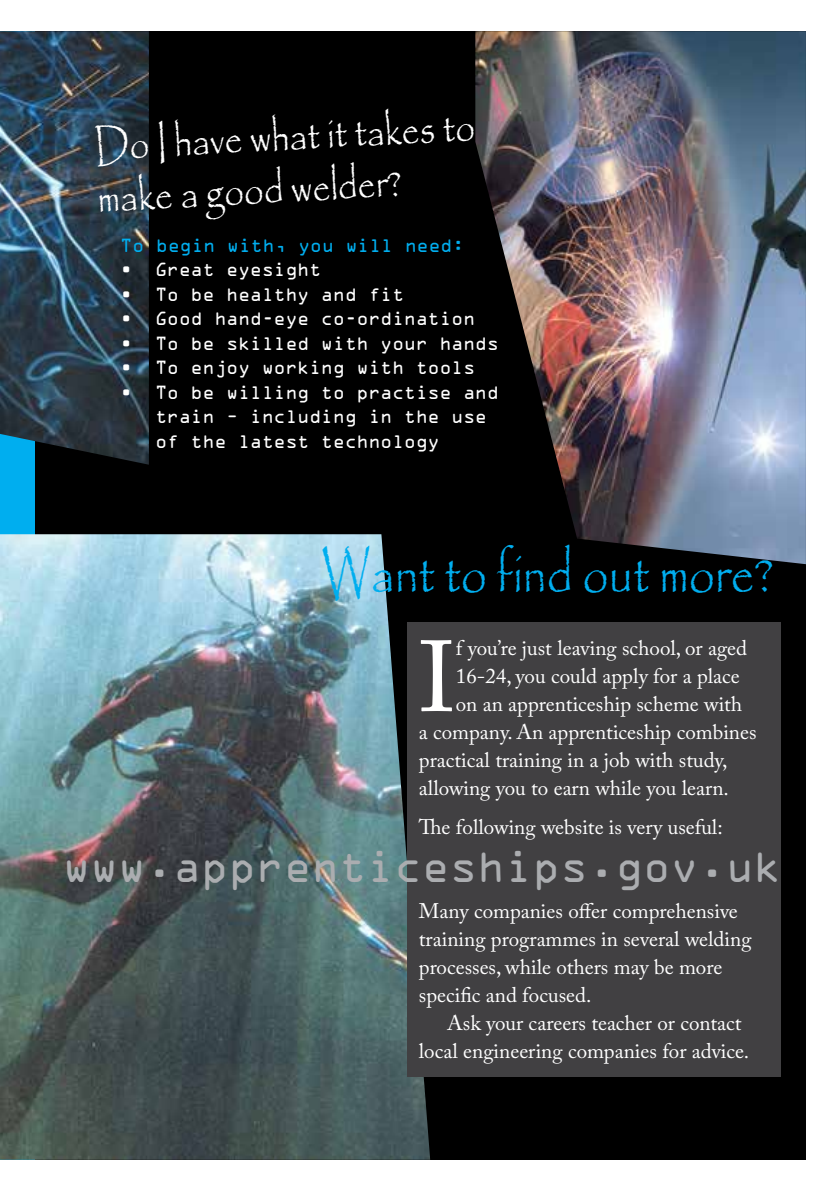
<style>
.page{position:relative;width:840px;height:1191px;background:#fff}
.page>*{position:absolute;margin:0;border:0;box-sizing:border-box;transform-origin:0 0}
.t1{font:99.8px "Adobe Caslon Pro";color:#fff}
.t2{font:58px "Papyrus";color:#00aeef;scale:.8 1}
.t3{font:44px/52px "Papyrus";color:#fff;scale:.8 1}
.t4{font:40px "OCRA Std";letter-spacing:-.03em;color:#abadb0}
.t5{font:21px/28px "Adobe Caslon Pro";color:#fff}
.t6{font:17.2px/24.6px "OCRA Std";letter-spacing:-.03em;color:#fff}
.t7{font:17.2px "OCRA Std";letter-spacing:-.03em;color:#00aeef}
</style>
<div class="page">
<div style="left:0;top:31px;width:805px;height:1128px;background:#000"></div>
<div style="left:0;top:31px;width:34px;height:1128px;background:#00aeef"></div>
<img style="left:0;top:31px;width:149px;height:434px">
<img style="left:475px;top:31px;width:330px;height:533px">
<img style="left:0;top:534px;width:430px;height:625px">
<div style="left:407px;top:621px;width:373px;height:455px;background:#414042"></div>
<h3 class="t3" style="left:93px;top:119px;width:477px;rotate:-3deg">Do I have what it takes to make a good welder?</h3>
<p class="t7" style="left:120px;top:237px;width:345px">To begin with, you will need:</p>
<p class="t6" style="left:120px;top:259px;width:202px">• Great eyesight</p>
<p class="t6" style="left:120px;top:283px;width:285px">• To be healthy and fit</p>
<p class="t6" style="left:120px;top:308px;width:356px">• Good hand-eye co-ordination</p>
<p class="t6" style="left:120px;top:332px;width:380px">• To be skilled with your hands</p>
<p class="t6" style="left:120px;top:357px;width:356px">• To enjoy working with tools</p>
<p class="t6" style="left:155px;top:381px;width:345px;text-indent:-35px">• To be willing to practise and train – including in the use of the latest technology</p>
<h2 class="t2" style="left:321px;top:538px;width:565px">Want to find out more?</h2>
<h1 class="t1" style="left:418px;top:618px;width:39px">I</h1>
<p class="t5" style="left:455px;top:633px;width:292px">f you’re just leaving school, or aged</p>
<p class="t5" style="left:455px;top:661px;width:285px">16-24, you could apply for a place</p>
<p class="t5" style="left:455px;top:689px;width:288px">on an apprenticeship scheme with</p>
<p class="t5" style="left:418px;top:717px;width:339px">a company. An apprenticeship combines</p>
<p class="t5" style="left:418px;top:745px;width:310px">practical training in a job with study,</p>
<p class="t5" style="left:418px;top:773px;width:311px">allowing you to earn while you learn.</p>
<p class="t5" style="left:418px;top:813px;width:305px">The following website is very useful:</p>
<h3 class="t4" style="left:62px;top:849px;width:720px">www.apprenticeships.gov.uk</h3>
<p class="t5" style="left:418px;top:897px;width:334px">Many companies offer comprehensive training programmes in several welding processes, while others may be more specific and focused.</p>
<p class="t5" style="left:418px;top:1009px;width:332px;text-indent:28px">Ask your careers teacher or contact local engineering companies for advice.</p>
</div>
